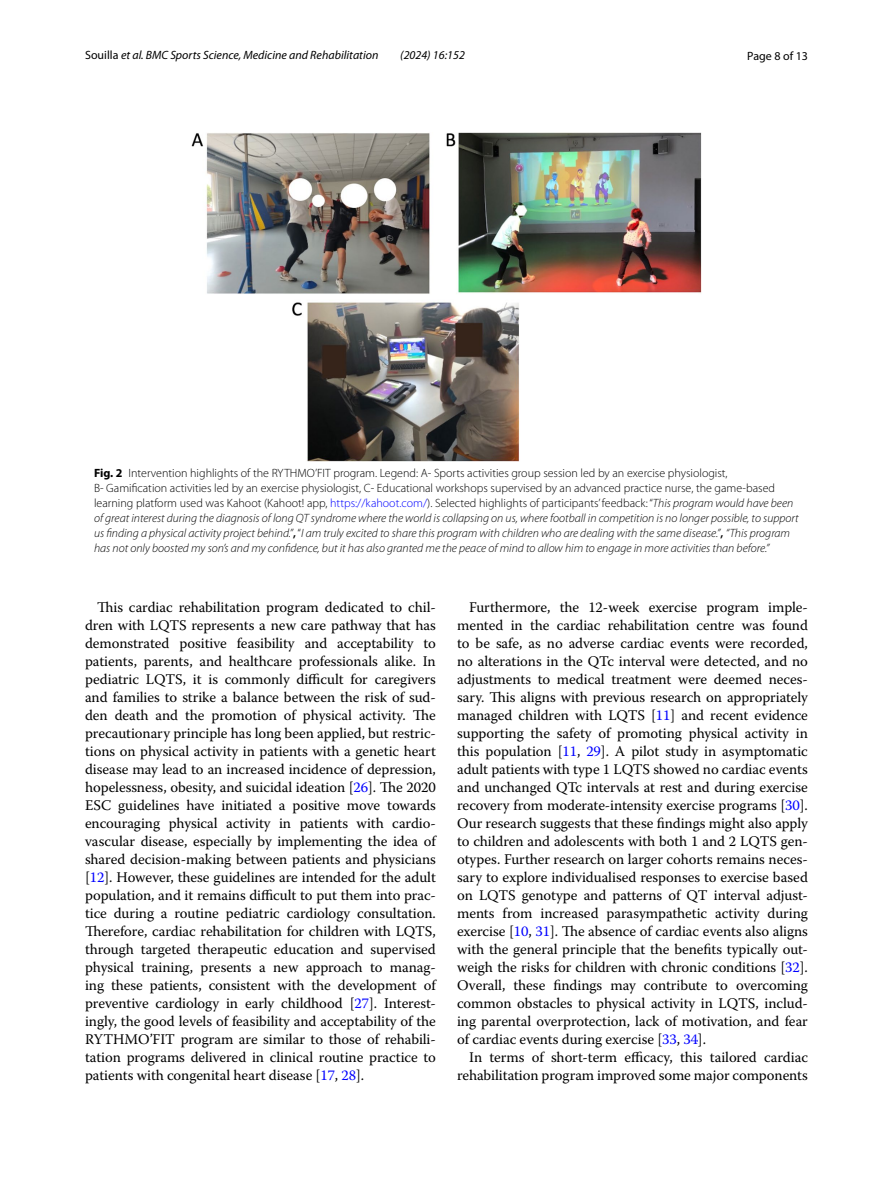
<style>
.page{position:relative;width:893px;height:1187px;background:#fff}
.page>*{position:absolute;margin:0;border:0;box-sizing:border-box;transform-origin:0 0}
.t1{font:14.7px/18px "Warnock Pro";letter-spacing:-.005em;color:#000;text-align:justify}
.t2{font:italic 300 12px/15px "Myriad Pro";color:#000}
.t3{font:italic 12px "Myriad Pro";color:#000}
.t4{font:12px "Myriad Pro";color:#000}
.s1{font-style:normal}
.s2{font-weight:700;font-style:normal}
.s3{font-style:normal;color:#00f}
.s4{font-weight:600;font-style:normal}
.s5{color:#00f}
</style>
<div class="page">
<img style="left:191px;top:133px;width:511px;height:328px">
<p class="t3" style="left:85px;top:48px;width:295px"><span class="s1">Souilla</span> et al. BMC Sports Science, Medicine and Rehabilitation</p>
<p class="t3" style="left:400px;top:48px;width:66px">(2024) 16:152</p>
<p class="t4" style="left:747px;top:48px;width:62px">Page 8 of 13</p>
<p class="t2" style="left:94px;top:465px;width:706px"><span class="s2">Fig. 2</span> <span class="s1">Intervention highlights of the RYTHMO’FIT program. Legend: A- Sports activities group session led by an exercise physiologist,<br>B- Gamification activities led by an exercise physiologist, C- Educational workshops supervised by an advanced practice nurse, the game-based learning platform used was Kahoot (Kahoot! app,</span> <span class="s3">https://kahoot.com/</span><span class="s1">). Selected highlights of participants’ feedback: “</span>This program would have been of great interest during the diagnosis of long QT syndrome where the world is collapsing on us, where football in competition is no longer possible, to support us finding a physical activity project behind.”<span class="s4">,</span> <span class="s1">“</span>I am truly excited to share this program with children who are dealing with the same disease.”<span class="s4">,</span> “This program has not only boosted my son’s and my confidence, but it has also granted me the peace of mind to allow him to engage in more activities than before.”</p>
<p class="t1" style="left:85px;top:597px;width:352px;text-indent:12px">This cardiac rehabilitation program dedicated to chil&shy;dren with LQTS represents a new care pathway that has demonstrated positive feasibility and acceptability to patients, parents, and healthcare professionals alike. In pediatric LQTS, it is commonly difficult for caregivers and families to strike a balance between the risk of sud&shy;den death and the promotion of physical activity. The precautionary principle has long been applied, but restric&shy;tions on physical activity in patients with a genetic heart disease may lead to an increased incidence of depression, hopelessness, obesity, and suicidal ideation [<span class="s5">26</span>]. The 2020<br>ESC guidelines have initiated a positive move towards encouraging physical activity in patients with cardio&shy;vascular disease, especially by implementing the idea of shared decision-making between patients and physicians [<span class="s5">12</span>]. However, these guidelines are intended for the adult population, and it remains difficult to put them into prac&shy;tice during a routine pediatric cardiology consultation.<br>Therefore, cardiac rehabilitation for children with LQTS, through targeted therapeutic education and supervised physical training, presents a new approach to manag&shy;ing these patients, consistent with the development of preventive cardiology in early childhood [<span class="s5">27</span>]. Interest&shy;ingly, the good levels of feasibility and acceptability of the RYTHMO’FIT program are similar to those of rehabili&shy;tation programs delivered in clinical routine practice to patients with congenital heart disease [<span class="s5">17</span>, <span class="s5">28</span>].</p>
<p class="t1" style="left:457px;top:597px;width:352px;text-indent:12px">Furthermore, the 12-week exercise program imple&shy;mented in the cardiac rehabilitation centre was found to be safe, as no adverse cardiac events were recorded, no alterations in the QTc interval were detected, and no adjustments to medical treatment were deemed neces&shy;sary. This aligns with previous research on appropriately managed children with LQTS [<span class="s5">11</span>] and recent evidence supporting the safety of promoting physical activity in this population [<span class="s5">11</span>, <span class="s5">29</span>]. A pilot study in asymptomatic adult patients with type 1 LQTS showed no cardiac events and unchanged QTc intervals at rest and during exercise recovery from moderate-intensity exercise programs [<span class="s5">30</span>].<br>Our research suggests that these findings might also apply to children and adolescents with both 1 and 2 LQTS gen&shy;otypes. Further research on larger cohorts remains neces&shy;sary to explore individualised responses to exercise based on LQTS genotype and patterns of QT interval adjust&shy;ments from increased parasympathetic activity during exercise [<span class="s5">10</span>, <span class="s5">31</span>]. The absence of cardiac events also aligns with the general principle that the benefits typically out&shy;weigh the risks for children with chronic conditions [<span class="s5">32</span>].<br>Overall, these findings may contribute to overcoming common obstacles to physical activity in LQTS, includ&shy;ing parental overprotection, lack of motivation, and fear of cardiac events during exercise [<span class="s5">33</span>, <span class="s5">34</span>].</p>
<p class="t1" style="left:457px;top:1047px;width:352px;text-align:right">In terms of short-term efficacy, this tailored cardiac rehabilitation program improved some major components</p>
</div>
